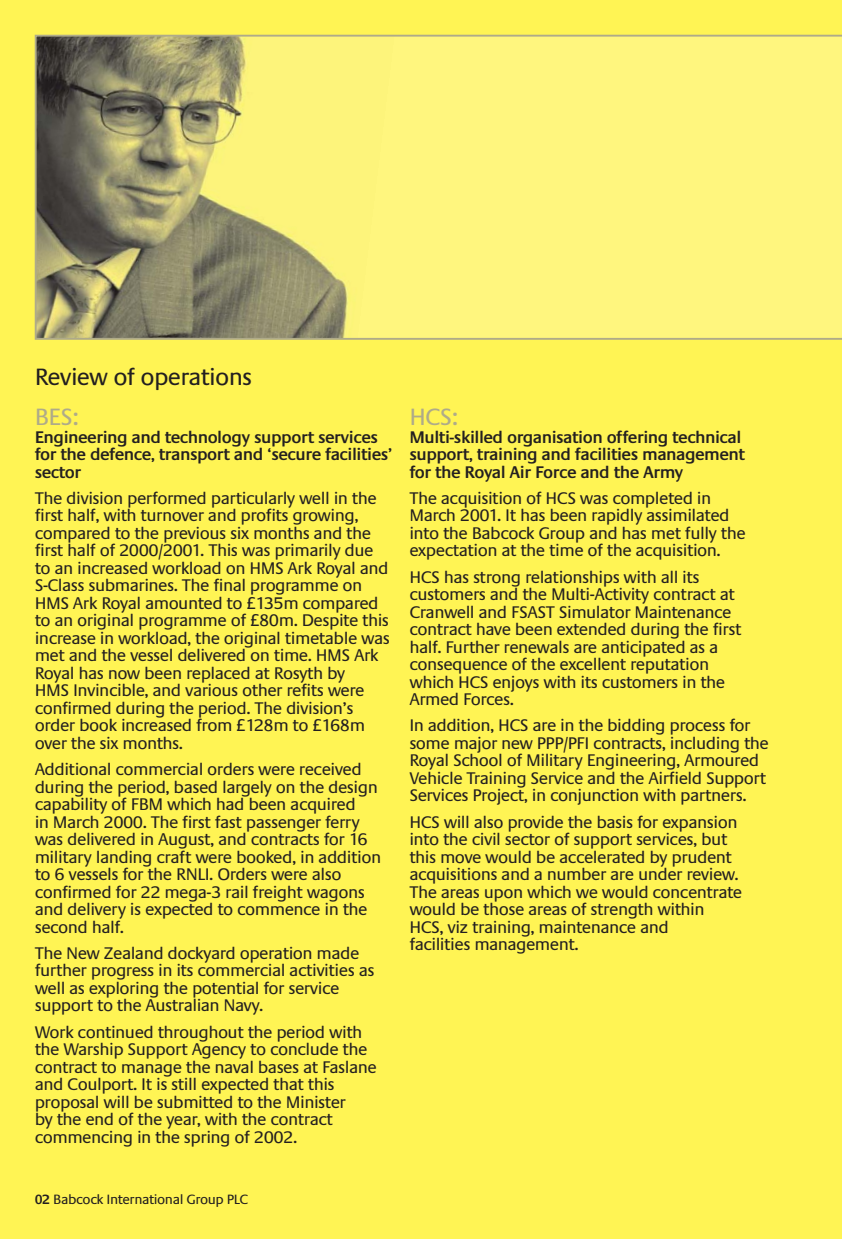
<style>
.page{position:relative;width:842px;height:1239px;background:#fff454}
.page>*{position:absolute;margin:0;border:0;box-sizing:border-box;transform-origin:0 0}
.t1{font:24.5px "Praxis EF";letter-spacing:-.03em;color:#231f20}
.t2{font:24.5px "Praxis EF";letter-spacing:-.03em;color:#afab89}
.t3{font:17.5px/17.5px "Praxis EF";letter-spacing:-.03em;color:#231f20}
.t4{font:600 17.5px/17.5px "Praxis EF";letter-spacing:-.03em;color:#231f20}
.t5{font:14px "Praxis EF";letter-spacing:-.03em;color:#231f20}
.s1{font-weight:600}
</style>
<div class="page">
<svg style="left:35px;top:35px;width:807px;height:305px;background:#dbd476"></svg>
<h1 class="t1" style="left:35px;top:369px;width:219px">Review of operations</h1>
<h1 class="t2" style="left:35px;top:409px;width:45px">BES:</h1>
<p class="t4" style="left:35px;top:430px;width:359px">Engineering and technology support services for the defence, transport and ‘secure facilities’ sector</p>
<p class="t3" style="left:35px;top:491px;width:357px">The division performed particularly well in the first half, with turnover and profits growing, compared to the previous six months and the first half of 2000/2001. This was primarily due to an increased workload on HMS Ark Royal and S-Class submarines. The final programme on HMS Ark Royal amounted to £135m compared to an original programme of £80m. Despite this increase in workload, the original timetable was met and the vessel delivered on time. HMS Ark Royal has now been replaced at Rosyth by<br>HMS Invincible, and various other refits were confirmed during the period. The division’s order book increased from £128m to £168m over the six months.</p>
<p class="t3" style="left:35px;top:763px;width:348px">Additional commercial orders were received during the period, based largely on the design capability of FBM which had been acquired<br>in March 2000. The first fast passenger ferry was delivered in August, and contracts for 16 military landing craft were booked, in addition to 6 vessels for the RNLI. Orders were also confirmed for 22 mega-3 rail freight wagons and delivery is expected to commence in the second half.</p>
<p class="t3" style="left:35px;top:946px;width:341px">The New Zealand dockyard operation made further progress in its commercial activities as well as exploring the potential for service support to the Australian Navy.</p>
<p class="t3" style="left:35px;top:1025px;width:344px">Work continued throughout the period with the Warship Support Agency to conclude the contract to manage the naval bases at Faslane and Coulport. It is still expected that this proposal will be submitted to the Minister<br>by the end of the year, with the contract commencing in the spring of 2002.</p>
<h1 class="t2" style="left:409px;top:409px;width:50px">HCS:</h1>
<p class="t4" style="left:409px;top:430px;width:337px">Multi-skilled organisation offering technical support, training and facilities management for the Royal Air Force and the Army</p>
<p class="t3" style="left:409px;top:491px;width:338px">The acquisition of HCS was completed in March 2001. It has been rapidly assimilated into the Babcock Group and has met fully the expectation at the time of the acquisition.</p>
<p class="t3" style="left:409px;top:570px;width:334px">HCS has strong relationships with all its customers and the Multi-Activity contract at Cranwell and FSAST Simulator Maintenance contract have been extended during the first half. Further renewals are anticipated as a consequence of the excellent reputation which HCS enjoys with its customers in the Armed Forces.</p>
<p class="t3" style="left:409px;top:719px;width:361px">In addition, HCS are in the bidding process for some major new PPP/PFI contracts, including the Royal School of Military Engineering, Armoured Vehicle Training Service and the Airfield Support Services Project, in conjunction with partners.</p>
<p class="t3" style="left:409px;top:815px;width:334px">HCS will also provide the basis for expansion into the civil sector of support services, but this move would be accelerated by prudent acquisitions and a number are under review.<br>The areas upon which we would concentrate would be those areas of strength within HCS, viz training, maintenance and<br>facilities management.</p>
<p class="t5" style="left:35px;top:1194px;width:215px"><span class="s1">02</span> Babcock International Group PLC</p>
</div>
